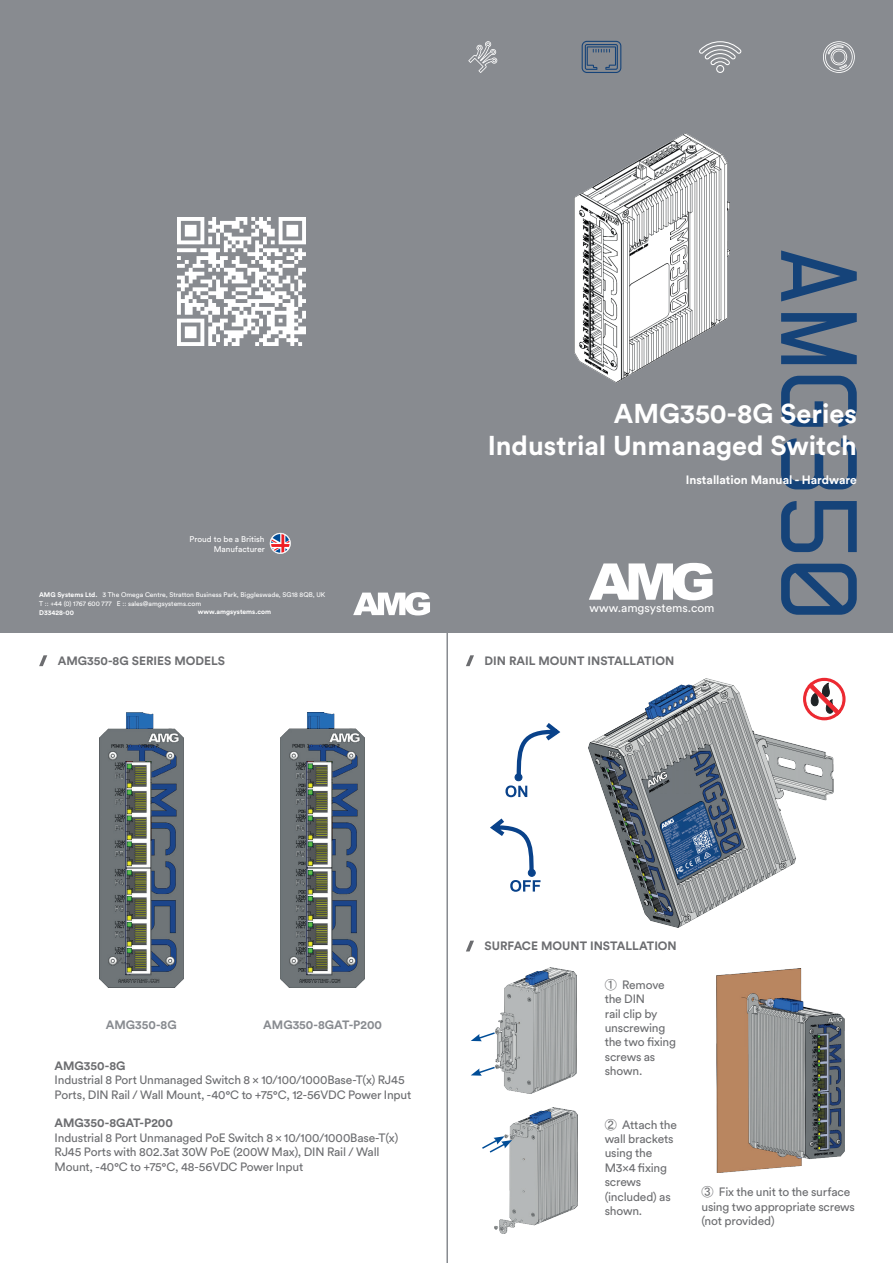
<style>
.page{position:relative;width:893px;height:1263px;background:#fff}
.page>*{position:absolute;margin:0;border:0;box-sizing:border-box;transform-origin:0 0}
.t1{font:108px "NB Architekt Std Neue";color:#154379}
.t2{font:700 27px/32.4px "Circular Std";color:#fff;text-align:right}
.t3{font:12px/14.4px "Circular Std";letter-spacing:-.015em;color:#6c6d70}
.t4{font:700 12px "Circular Std";color:#6c6d70}
.t5{font:700 12px "Circular Std";color:#fff}
.t6{font:700 12px "Circular Std";color:#888b90}
.t7{font:12px "Circular Std";color:#fff}
.t8{font:8.25px/9.9px "Circular Std";color:#fff;text-align:right}
.t9{font:6.75px/8.1px "Circular Std";color:#fff}
.t10{font:700 6.75px "Circular Std";color:#fff}
.s1{font-weight:700}
.s2{font-family:"MS Gothic"}
</style>
<div class="page">
<div style="left:0;top:1px;width:892px;height:632px;background:#888b90"></div>
<hr style="left:1px;top:631px;width:892px;height:2px;background:#888b90">
<hr style="left:446px;top:1px;width:2px;height:1262px;background:#888b90">
<svg style="left:589px;top:563px;width:123px;height:37px"></svg>
<svg style="left:582px;top:41px;width:39px;height:32px"></svg>
<svg style="left:699px;top:41px;width:42px;height:32px"></svg>
<svg style="left:823px;top:41px;width:32px;height:32px"></svg>
<svg style="left:468px;top:41px;width:29px;height:32px"></svg>
<svg style="left:353px;top:592px;width:77px;height:23px"></svg>
<svg style="left:270px;top:533px;width:21px;height:21px"></svg>
<img style="left:574px;top:134px;width:156px;height:249px">
<svg style="left:39px;top:655px;width:8px;height:11px"></svg>
<img style="left:280px;top:712px;width:85px;height:276px">
<svg style="left:466px;top:655px;width:8px;height:11px"></svg>
<img style="left:588px;top:678px;width:245px;height:249px">
<svg style="left:466px;top:941px;width:8px;height:10px"></svg>
<svg style="left:505px;top:723px;width:56px;height:74px"></svg>
<svg style="left:490px;top:818px;width:50px;height:74px"></svg>
<img style="left:716px;top:969px;width:128px;height:203px">
<img style="left:495px;top:968px;width:82px;height:125px">
<svg style="left:471px;top:1031px;width:25px;height:10px"></svg>
<svg style="left:803px;top:678px;width:42px;height:42px"></svg>
<div style="left:806px;top:681px;width:36px;height:36px;border:1px solid #fff;border-radius:50%"></div>
<svg style="left:808px;top:683px;width:33px;height:32px"></svg>
<img style="left:99px;top:712px;width:84px;height:276px">
<svg style="left:471px;top:1065px;width:25px;height:11px"></svg>
<img style="left:494px;top:1107px;width:83px;height:126px">
<img style="left:178px;top:218px;width:127px;height:127px">
<svg style="left:482px;top:1136px;width:30px;height:18px"></svg>
<p class="t8" style="left:190px;top:534px;width:77px">Proud to be a British<br>Manufacturer</p>
<p class="t9" style="left:39px;top:591px;width:288px"><span class="s1">AMG Systems Ltd.</span> 3 The Omega Centre, Stratton Business Park, Biggleswade, SG18 8QB, UK<br>T :: +44 (0) 1767 600 777 E :: sales@amgsystems.com</p>
<p class="t10" style="left:39px;top:608px;width:36px">D33428-00</p>
<p class="t10" style="left:198px;top:607px;width:75px">www.amgsystems.com</p>
<h1 class="t1" style="left:877px;top:245px;width:377px;rotate:90deg">AMG350</h1>
<h2 class="t2" style="left:488px;top:396px;width:371px">AMG350-8G Series<br>Industrial Unmanaged Switch</h2>
<p class="t5" style="left:686px;top:472px;width:173px">Installation Manual - Hardware</p>
<p class="t7" style="left:590px;top:601px;width:126px">www.amgsystems.com</p>
<p class="t4" style="left:58px;top:653px;width:169px">AMG350-8G SERIES MODELS</p>
<p class="t4" style="left:485px;top:653px;width:191px">DIN RAIL MOUNT INSTALLATION</p>
<p class="t6" style="left:106px;top:1017px;width:72px">AMG350-8G</p>
<p class="t6" style="left:263px;top:1017px;width:120px">AMG350-8GAT-P200</p>
<p class="t4" style="left:55px;top:1058px;width:72px">AMG350-8G</p>
<p class="t3" style="left:55px;top:1073px;width:358px">Industrial 8 Port Unmanaged Switch 8 x 10/100/1000Base-T(x) RJ45<br>Ports, DIN Rail / Wall Mount, -40°C to +75°C, 12-56VDC Power Input</p>
<p class="t4" style="left:55px;top:1115px;width:120px">AMG350-8GAT-P200</p>
<p class="t3" style="left:55px;top:1130px;width:345px">Industrial 8 Port Unmanaged PoE Switch 8 x 10/100/1000Base-T(x)<br>RJ45 Ports with 802.3at 30W PoE (200W Max), DIN Rail / Wall<br>Mount, -40°C to +75°C, 48-56VDC Power Input</p>
<p class="t4" style="left:485px;top:938px;width:194px">SURFACE MOUNT INSTALLATION</p>
<p class="t3" style="left:605px;top:977px;width:73px"><span class="s2">①</span> Remove the DIN<br>rail clip by unscrewing the two fixing screws as shown.</p>
<p class="t3" style="left:605px;top:1117px;width:74px"><span class="s2">②</span> Attach the wall brackets using the<br>M3x4 fixing screws (included) as shown.</p>
<p class="t3" style="left:701px;top:1185px;width:155px"><span class="s2">③</span> Fix the unit to the surface using two appropriate screws (not provided)</p>
</div>
